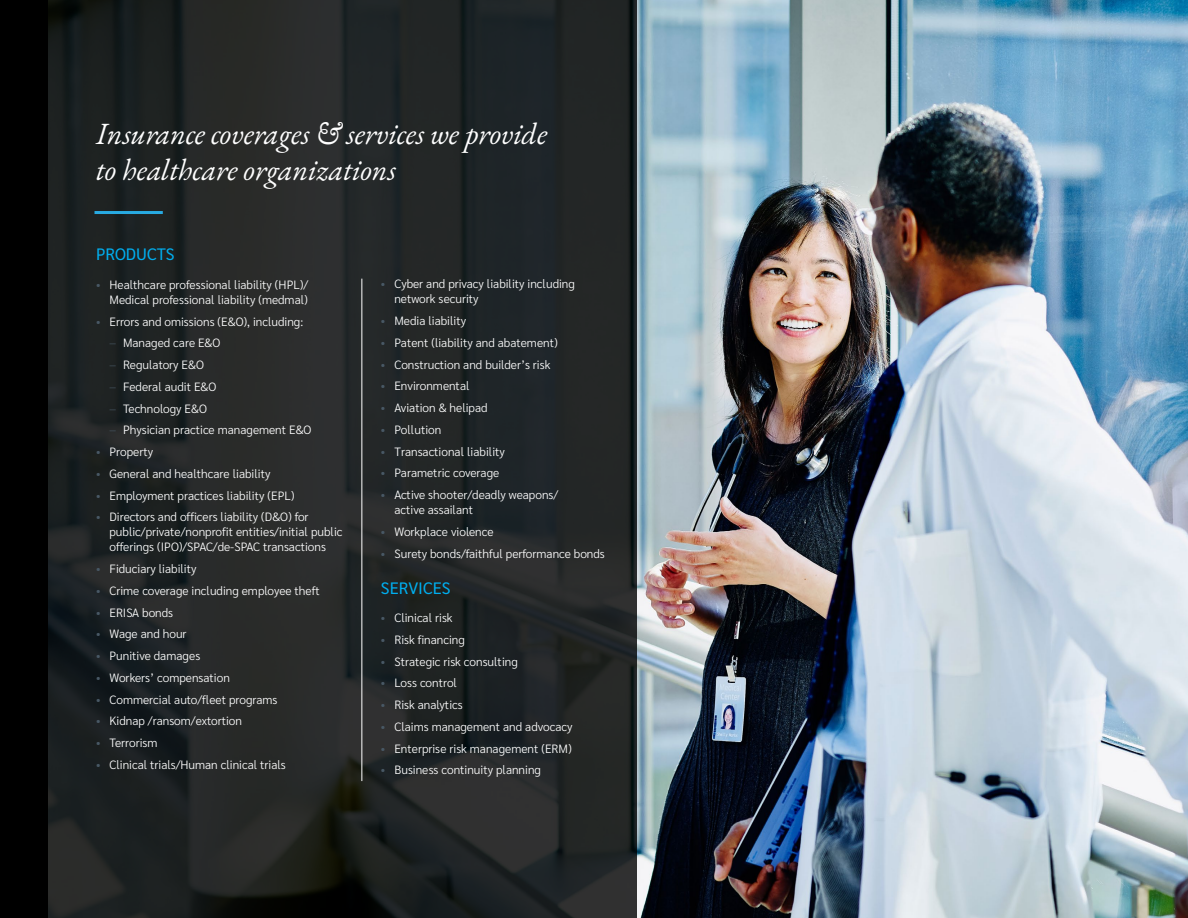
<style>
.page{position:relative;width:1188px;height:918px;background:#fff}
.page>*{position:absolute;margin:0;border:0;box-sizing:border-box;transform-origin:0 0}
.t1{font:italic 30px/36px "EB Garamond";color:#fff}
.t2{font:16.5px "Sarabun";color:#00aeef}
.t3{font:300 12px/15px "Sarabun";color:#fff}
.s1{color:#485865}
</style>
<div class="page">
<img style="left:637px;top:0;width:551px;height:918px">
<svg style="left:48px;top:0;width:589px;height:918px;background:#212525"></svg>
<div style="left:0;top:0;width:48px;height:918px;background:#000"></div>
<hr style="left:361px;top:279px;width:1px;height:502px;background:#fff">
<hr style="left:94px;top:211px;width:69px;height:3px;background:#28aae1">
<h1 class="t1" style="left:96px;top:116px;width:453px">Insurance coverages &amp; services we provide to healthcare organizations</h1>
<h2 class="t2" style="left:96px;top:245px;width:80px">PRODUCTS</h2>
<p class="t3" style="left:96px;top:277px;width:214px;text-align:right"><span class="s1">•</span> Healthcare professional liability (HPL)/<br>Medical professional liability (medmal)</p>
<p class="t3" style="left:110px;top:311px;width:203px;line-height:21.8px;text-indent:-14px"><span class="s1">•</span> Errors and omissions (E&amp;O), including: <span class="s1">−</span> Managed care E&amp;O<br><span class="s1">−</span> Regulatory E&amp;O<br><span class="s1">−</span> Federal audit E&amp;O<br><span class="s1">−</span> Technology E&amp;O<br><span class="s1">−</span> Physician practice management E&amp;O</p>
<p class="t3" style="left:96px;top:444px;width:59px"><span class="s1">•</span> Property</p>
<p class="t3" style="left:96px;top:466px;width:176px"><span class="s1">•</span> General and healthcare liability</p>
<p class="t3" style="left:96px;top:488px;width:200px"><span class="s1">•</span> Employment practices liability (EPL)</p>
<p class="t3" style="left:110px;top:510px;width:234px;text-indent:-14px"><span class="s1">•</span> Directors and officers liability (D&amp;O) for public/private/nonprofit entities/initial public offerings (IPO)/SPAC/de-SPAC transactions</p>
<p class="t3" style="left:96px;top:561px;width:102px"><span class="s1">•</span> Fiduciary liability</p>
<p class="t3" style="left:96px;top:583px;width:225px"><span class="s1">•</span> Crime coverage including employee theft</p>
<p class="t3" style="left:96px;top:605px;width:79px"><span class="s1">•</span> ERISA bonds</p>
<p class="t3" style="left:96px;top:627px;width:92px"><span class="s1">•</span> Wage and hour</p>
<p class="t3" style="left:96px;top:648px;width:106px"><span class="s1">•</span> Punitive damages</p>
<p class="t3" style="left:96px;top:670px;width:135px"><span class="s1">•</span> Workers’ compensation</p>
<p class="t3" style="left:96px;top:692px;width:183px"><span class="s1">•</span> Commercial auto/fleet programs</p>
<p class="t3" style="left:96px;top:714px;width:148px"><span class="s1">•</span> Kidnap /ransom/extortion</p>
<p class="t3" style="left:96px;top:735px;width:63px"><span class="s1">•</span> Terrorism</p>
<p class="t3" style="left:96px;top:757px;width:191px"><span class="s1">•</span> Clinical trials/Human clinical trials</p>
<p class="t3" style="left:394px;top:277px;width:182px;text-indent:-14px"><span class="s1">•</span> Cyber and privacy liability including network security</p>
<p class="t3" style="left:381px;top:313px;width:87px"><span class="s1">•</span> Media liability</p>
<p class="t3" style="left:381px;top:335px;width:178px"><span class="s1">•</span> Patent (liability and abatement)</p>
<p class="t3" style="left:381px;top:357px;width:171px"><span class="s1">•</span> Construction and builder’s risk</p>
<p class="t3" style="left:381px;top:379px;width:90px"><span class="s1">•</span> Environmental</p>
<p class="t3" style="left:381px;top:400px;width:108px"><span class="s1">•</span> Aviation &amp; helipad</p>
<p class="t3" style="left:381px;top:422px;width:62px"><span class="s1">•</span> Pollution</p>
<p class="t3" style="left:381px;top:444px;width:125px"><span class="s1">•</span> Transactional liability</p>
<p class="t3" style="left:381px;top:466px;width:120px"><span class="s1">•</span> Parametric coverage</p>
<p class="t3" style="left:394px;top:487px;width:165px;text-indent:-14px"><span class="s1">•</span> Active shooter/deadly weapons/ active assailant</p>
<p class="t3" style="left:381px;top:524px;width:114px"><span class="s1">•</span> Workplace violence</p>
<p class="t3" style="left:381px;top:546px;width:225px"><span class="s1">•</span> Surety bonds/faithful performance bonds</p>
<h2 class="t2" style="left:381px;top:578px;width:71px">SERVICES</h2>
<p class="t3" style="left:381px;top:611px;width:73px"><span class="s1">•</span> Clinical risk</p>
<p class="t3" style="left:381px;top:632px;width:85px"><span class="s1">•</span> Risk financing</p>
<p class="t3" style="left:381px;top:654px;width:138px"><span class="s1">•</span> Strategic risk consulting</p>
<p class="t3" style="left:381px;top:676px;width:78px"><span class="s1">•</span> Loss control</p>
<p class="t3" style="left:381px;top:698px;width:83px"><span class="s1">•</span> Risk analytics</p>
<p class="t3" style="left:381px;top:719px;width:193px"><span class="s1">•</span> Claims management and advocacy</p>
<p class="t3" style="left:381px;top:741px;width:192px"><span class="s1">•</span> Enterprise risk management (ERM)</p>
<p class="t3" style="left:381px;top:763px;width:162px"><span class="s1">•</span> Business continuity planning</p>
</div>
